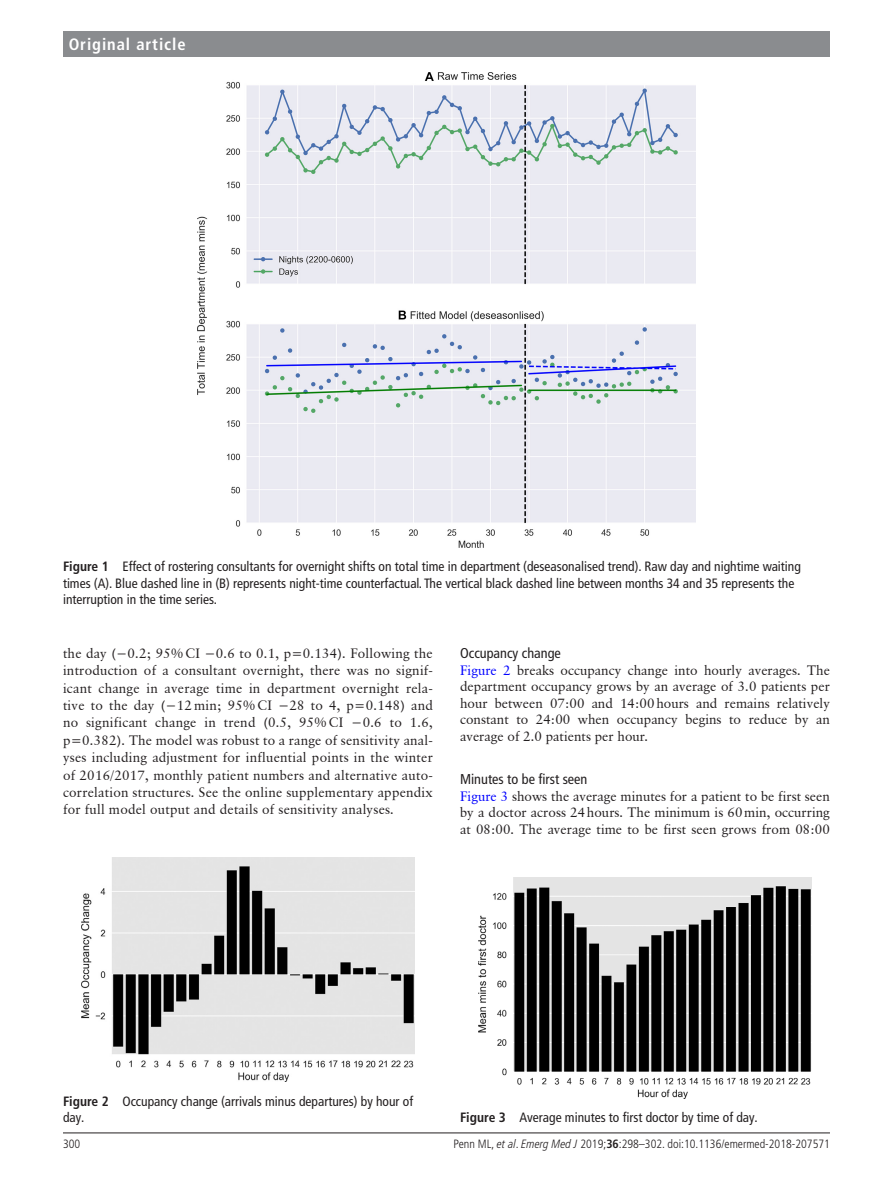
<style>
.page{position:relative;width:893px;height:1191px;background:#fff}
.page>*{position:absolute;margin:0;border:0;box-sizing:border-box;transform-origin:0 0}
.t1{font:700 condensed 16.5px "Frutiger LT Pro";letter-spacing:.055em;color:#fff}
.t2{font:condensed 14.25px "Frutiger LT Pro";color:#231f20}
.t3{font:13.5px/17.4px "Classical Garamond BT";color:#231f20;text-align:justify}
.t4{font:condensed 13.5px/16.5px "Frutiger LT Pro";color:#231f20}
.t5{font:300 condensed 12px "Frutiger LT Pro";color:#231f20}
.s1{font-weight:700}
.s2{color:#00f}
.s3{font-style:italic}
</style>
<div class="page">
<hr style="left:63px;top:1132px;width:767px;height:1px;background:#231f20">
<div style="left:63px;top:31px;width:767px;height:25px;background:#8a8c8f"></div>
<img style="left:197px;top:72px;width:499px;height:475px">
<img style="left:81px;top:857px;width:333px;height:224px">
<img style="left:479px;top:877px;width:332px;height:221px">
<p class="t1" style="left:69px;top:34px;width:118px">Original article</p>
<p class="t4" style="left:63px;top:558px;width:739px"><span class="s1">Figure 1</span> Effect of rostering consultants for overnight shifts on total time in department (deseasonalised trend). Raw day and nightime waiting times (A). Blue dashed line in (B) represents night-time counterfactual. The vertical black dashed line between months 34 and 35 represents the interruption in the time series.</p>
<p class="t3" style="left:63px;top:644px;width:371px">the day (−0.2; 95% CI −0.6 to 0.1, p=0.134). Following the introduction of a consultant overnight, there was no signif&shy;icant change in average time in department overnight rela&shy;tive to the day (−12 min; 95% CI −28 to 4, p=0.148) and no significant change in trend (0.5, 95% CI −0.6 to 1.6, p=0.382). The model was robust to a range of sensitivity anal&shy;yses including adjustment for influential points in the winter of 2016/2017, monthly patient numbers and alternative auto&shy;correlation structures. See the online supplementary appendix for full model output and details of sensitivity analyses.</p>
<p class="t2" style="left:460px;top:645px;width:102px">Occupancy change</p>
<p class="t3" style="left:460px;top:661px;width:371px;line-height:16.5px"><span class="s2">Figure 2</span> breaks occupancy change into hourly averages. The department occupancy grows by an average of 3.0 patients per hour between 07:00 and 14:00hours and remains relatively constant to 24:00 when occupancy begins to reduce by an average of 2.0 patients per hour.</p>
<p class="t2" style="left:460px;top:771px;width:129px">Minutes to be first seen</p>
<p class="t3" style="left:460px;top:787px;width:371px;line-height:16.5px"><span class="s2">Figure 3</span> shows the average minutes for a patient to be first seen by a doctor across 24hours. The minimum is 60min, occurring at 08:00. The average time to be first seen grows from 08:00</p>
<p class="t4" style="left:63px;top:1092px;width:352px"><span class="s1">Figure 2</span> Occupancy change (arrivals minus departures) by hour of day.</p>
<p class="t4" style="left:460px;top:1109px;width:299px"><span class="s1">Figure 3</span> Average minutes to first doctor by time of day.</p>
<p class="t5" style="left:63px;top:1136px;width:19px">300</p>
<p class="t5" style="left:454px;top:1136px;width:378px">Penn ML, <span class="s3">et al</span>. <span class="s3">Emerg Med J</span> 2019;<span class="s1">36</span>:298–302. doi:10.1136/emermed-2018-207571</p>
</div>
